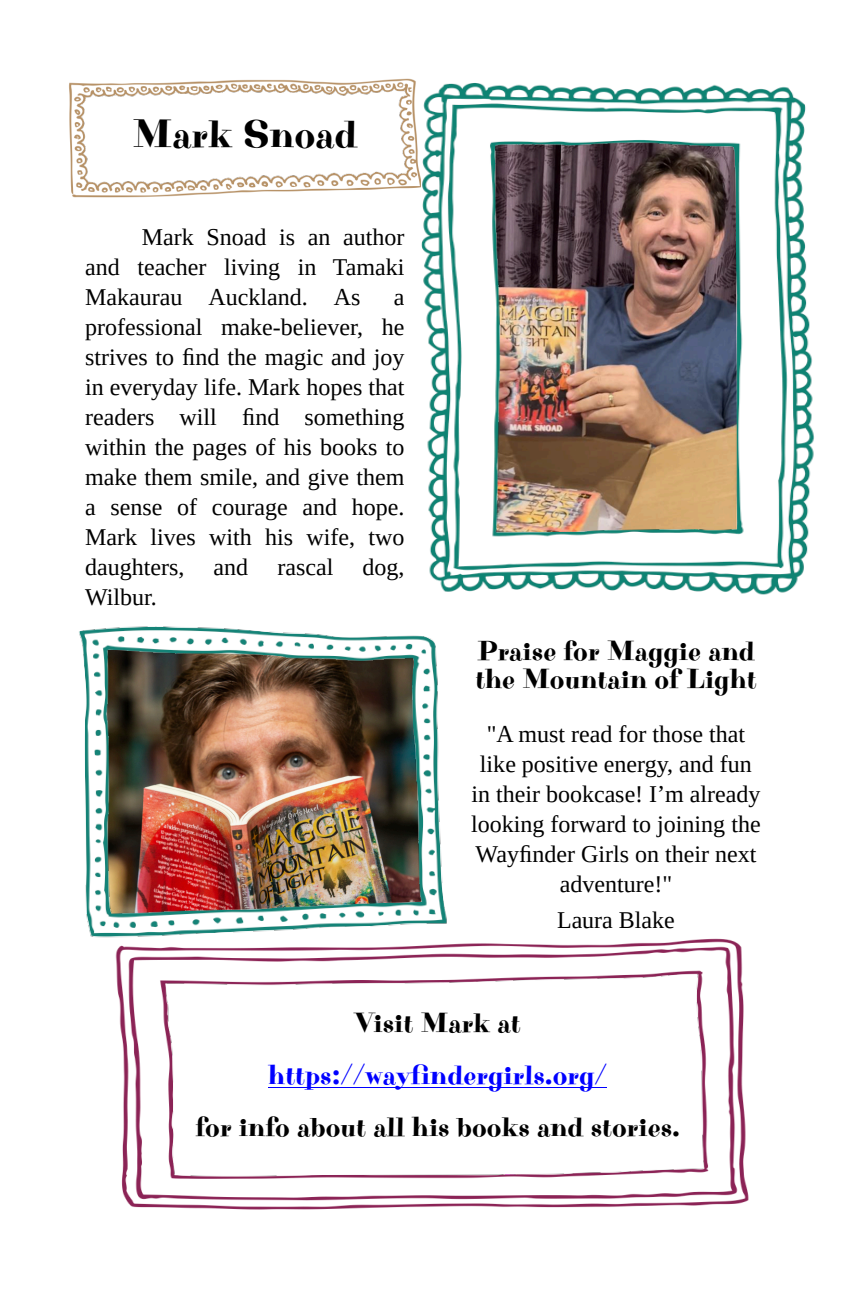
<style>
.page{position:relative;width:868px;height:1299px;background:#fff}
.page>*{position:absolute;margin:0;border:0;box-sizing:border-box;transform-origin:0 0}
.t1{font:40px "Purple Purse";color:#000}
.t2{font:28px/28px "Purple Purse";color:#000}
.t3{font:28px "Purple Purse";color:#00f}
.t4{font:24px/30px "Tinos";color:#000;text-align:justify}
</style>
<div class="page">
<img style="left:69px;top:78px;width:352px;height:120px">
<img style="left:115px;top:938px;width:634px;height:272px">
<hr style="left:268px;top:1087px;width:339px;height:1px;background:#00f">
<img style="left:422px;top:83px;width:392px;height:512px">
<img style="left:79px;top:626px;width:384px;height:318px">
<h1 class="t1" style="left:133px;top:111px;width:226px">Mark Snoad</h1>
<p class="t4" style="left:85px;top:224px;width:321px;text-indent:57px">Mark Snoad is an author and teacher living in Tamaki Makaurau Auckland. As</p>
<p class="t4" style="left:85px;top:284px;width:321px;text-indent:309px">a professional make-believer, he strives to find the magic and joy in everyday life. Mark hopes that readers will find something within the pages of his books to make them smile, and give them a sense of courage and hope.<br>Mark lives with his wife, two daughters, and rascal dog, Wilbur.</p>
<p class="t2" style="left:475px;top:638px;width:283px">Praise for Maggie and the Mountain of Light</p>
<p class="t4" style="left:471px;top:721px;width:291px;text-align:center">"A must read for those that like positive energy, and fun in their bookcase! I’m already looking forward to joining the<br>Wayfinder Girls on their next adventure!"</p>
<p class="t4" style="left:557px;top:907px;width:119px">Laura Blake</p>
<p class="t2" style="left:355px;top:1009px;width:167px">Visit Mark at</p>
<p class="t3" style="left:268px;top:1058px;width:340px">https://wayfindergirls.org/</p>
<p class="t2" style="left:196px;top:1113px;width:486px">for info about all his books and stories.</p>
</div>
